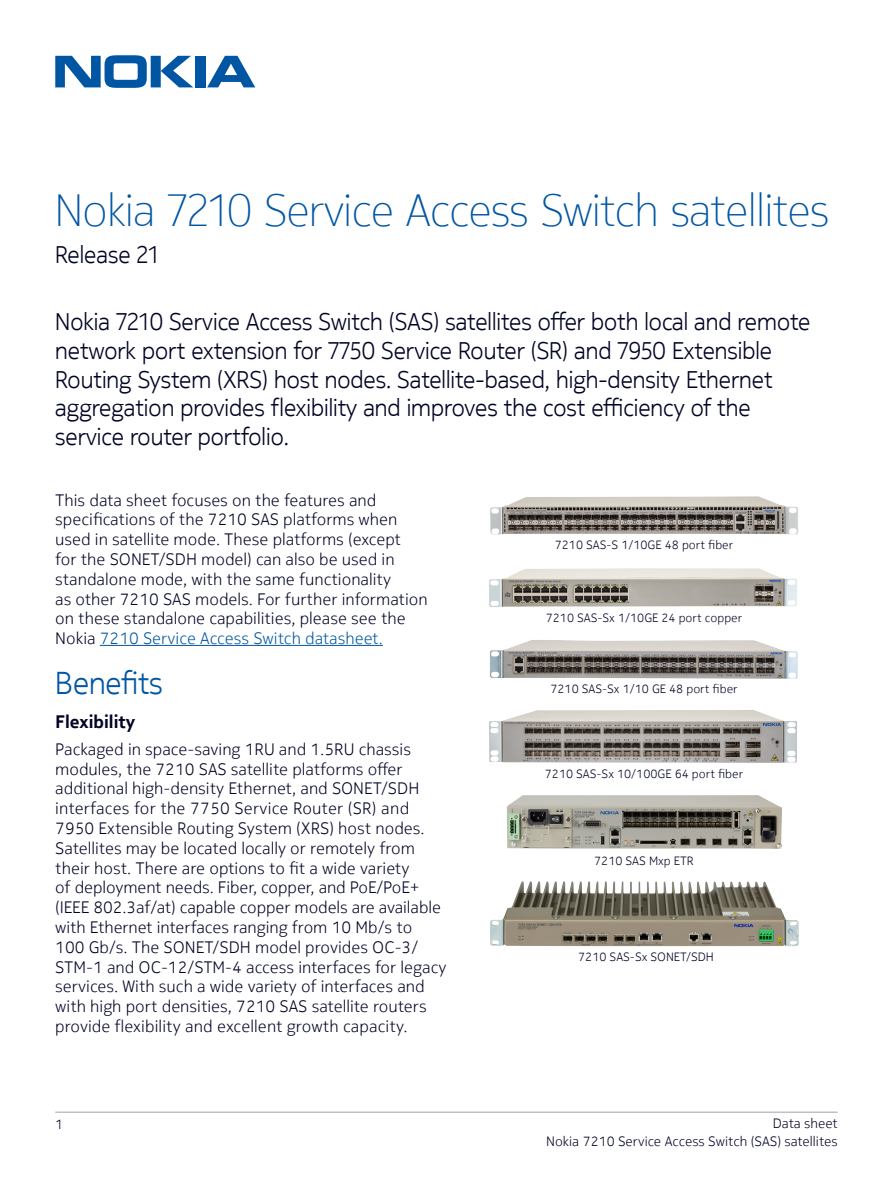
<style>
.page{position:relative;width:893px;height:1188px;background:#fff}
.page>*{position:absolute;margin:0;border:0;box-sizing:border-box;transform-origin:0 0}
.t1{font:200 45px "Nokia Pure Headline";color:#0056a3}
.t2{font:300 31.5px "Nokia Pure Headline";color:#0056a3}
.t3{font:300 24px/28.8px "Nokia Pure Headline";color:#000324}
.t4{font:700 18px "Nokia Pure Text";color:#000324}
.t5{font:300 16.5px/19.8px "Nokia Pure Text";color:#000324}
.t6{font:300 13.5px/18.6px "Nokia Pure Text";color:#000324;text-align:right}
.t7{font:300 12px "Nokia Pure Text";color:#000324}
.s1{color:#0056a3}
</style>
<div class="page">
<svg style="left:55px;top:55px;width:138px;height:33px"></svg>
<div style="left:195px;top:56px;width:10px;height:31px;background:#0056a3"></div>
<svg style="left:207px;top:56px;width:48px;height:31px"></svg>
<hr style="left:55px;top:1112px;width:783px;height:1px;background:#c1bec6">
<hr style="left:100px;top:645px;width:283px;height:1px;background:#0056a3">
<img style="left:490px;top:881px;width:309px;height:65px">
<img style="left:489px;top:710px;width:308px;height:53px">
<img style="left:489px;top:568px;width:308px;height:39px">
<img style="left:490px;top:496px;width:308px;height:38px">
<img style="left:490px;top:640px;width:308px;height:39px">
<img style="left:507px;top:795px;width:275px;height:54px">
<h1 class="t1" style="left:55px;top:182px;width:775px">Nokia 7210 Service Access Switch satellites</h1>
<h3 class="t3" style="left:55px;top:240px;width:105px">Release 21</h3>
<p class="t3" style="left:55px;top:307px;width:757px">Nokia 7210 Service Access Switch (SAS) satellites offer both local and remote network port extension for 7750 Service Router (SR) and 7950 Extensible Routing System (XRS) host nodes. Satellite-based, high-density Ethernet aggregation provides flexibility and improves the cost efficiency of the service router portfolio.</p>
<p class="t5" style="left:55px;top:490px;width:374px">This data sheet focuses on the features and specifications of the 7210 SAS platforms when used in satellite mode. These platforms (except<br>for the SONET/SDH model) can also be used in standalone mode, with the same functionality<br>as other 7210 SAS models. For further information on these standalone capabilities, please see the Nokia <span class="s1">7210 Service Access Switch datasheet.</span></p>
<h2 class="t2" style="left:55px;top:663px;width:109px">Benefits</h2>
<p class="t4" style="left:55px;top:710px;width:82px">Flexibility</p>
<p class="t5" style="left:55px;top:739px;width:393px">Packaged in space-saving 1RU and 1.5RU chassis modules, the 7210 SAS satellite platforms offer additional high-density Ethernet, and SONET/SDH interfaces for the 7750 Service Router (SR) and 7950 Extensible Routing System (XRS) host nodes.<br>Satellites may be located locally or remotely from their host. There are options to fit a wide variety<br>of deployment needs. Fiber, copper, and PoE/PoE+ (IEEE 802.3af/at) capable copper models are available with Ethernet interfaces ranging from 10 Mb/s to<br>100 Gb/s. The SONET/SDH model provides OC-3/ STM-1 and OC-12/STM-4 access interfaces for legacy services. With such a wide variety of interfaces and with high port densities, 7210 SAS satellite routers provide flexibility and excellent growth capacity.</p>
<p class="t7" style="left:555px;top:537px;width:180px">7210 SAS-S 1/10GE 48 port fiber</p>
<p class="t7" style="left:546px;top:610px;width:198px">7210 SAS-Sx 1/10GE 24 port copper</p>
<p class="t7" style="left:550px;top:681px;width:189px">7210 SAS-Sx 1/10 GE 48 port fiber</p>
<p class="t7" style="left:545px;top:766px;width:200px">7210 SAS-Sx 10/100GE 64 port fiber</p>
<p class="t7" style="left:594px;top:853px;width:101px">7210 SAS Mxp ETR</p>
<p class="t7" style="left:578px;top:950px;width:137px">7210 SAS-Sx SONET/SDH</p>
<p class="t6" style="left:55px;top:1115px;width:9px">1</p>
<p class="t6" style="left:546px;top:1113px;width:293px">Data sheet<br>Nokia 7210 Service Access Switch (SAS) satellites</p>
</div>
